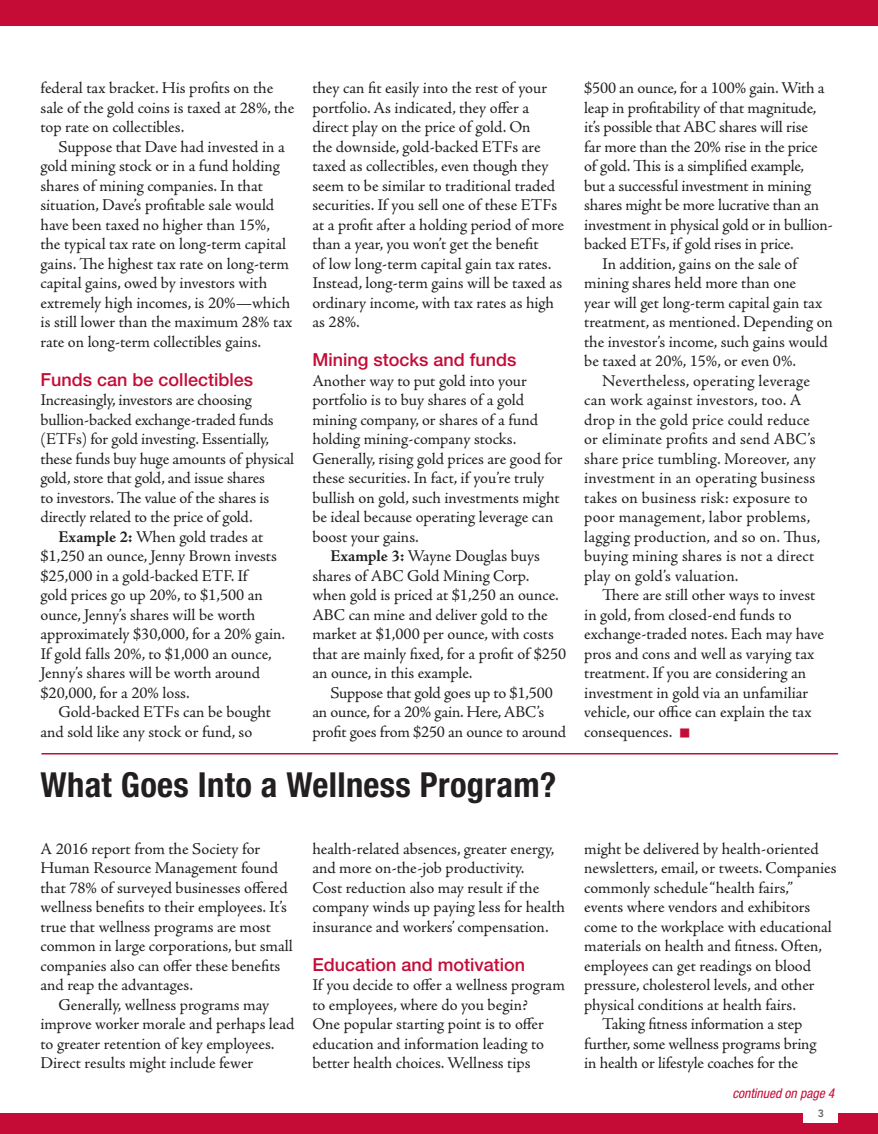
<style>
.page{position:relative;width:878px;height:1134px;background:#fff}
.page>*{position:absolute;margin:0;border:0;box-sizing:border-box;transform-origin:0 0}
.t1{font:700 condensed 34.5px "Helvetica Neue";letter-spacing:.01em;color:#231f20}
.t2{font:500 18px "Helvetica Neue";color:#c40c37}
.t3{font:16.5px/19.5px "Adobe Jenson Pro";letter-spacing:-.005em;color:#231f20}
.t4{font:16.5px "Adobe Jenson Pro";letter-spacing:.015em;color:#231f20}
.t5{font:italic condensed 13.5px "Helvetica Neue";color:#c40c37}
.t6{font:800 10.5px "Avenir";color:#636366}
.s1{font-weight:700}
</style>
<div class="page">
<div style="left:0;top:0;width:878px;height:26px;background:#c40c37"></div>
<div style="left:0;top:1113px;width:878px;height:21px;background:#c40c37"></div>
<div style="left:803px;top:1104px;width:35px;height:19px;background:#fff"></div>
<hr style="left:41px;top:753px;width:797px;height:1px;background:#c40c37">
<p class="t3" style="left:40px;top:78px;width:255px">federal tax bracket. His profits on the sale of the gold coins is taxed at 28%, the top rate on collectibles.</p>
<p class="t3" style="left:40px;top:137px;width:253px;text-indent:18px">Suppose that Dave had invested in a gold mining stock or in a fund holding shares of mining companies. In that situation, Dave’s profitable sale would have been taxed no higher than 15%, the typical tax rate on long-term capital gains. The highest tax rate on long-term capital gains, owed by investors with extremely high incomes, is 20%—which is still lower than the maximum 28% tax rate on long-term collectibles gains.</p>
<p class="t2" style="left:40px;top:368px;width:214px">Funds can be collectibles</p>
<p class="t3" style="left:40px;top:390px;width:213px">Increasingly, investors are choosing</p>
<p class="t3" style="left:40px;top:410px;width:235px">bullion-backed exchange-traded funds</p>
<p class="t3" style="left:40px;top:429px;width:230px">(ETFs) for gold investing. Essentially,</p>
<p class="t3" style="left:40px;top:449px;width:255px">these funds buy huge amounts of physical</p>
<p class="t3" style="left:40px;top:468px;width:226px">gold, store that gold, and issue shares</p>
<p class="t3" style="left:40px;top:488px;width:230px">to investors. The value of the shares is</p>
<p class="t3" style="left:40px;top:507px;width:214px">directly related to the price of gold.</p>
<p class="t3" style="left:59px;top:527px;width:206px"><span class="s1">Example 2:</span> When gold trades at</p>
<p class="t3" style="left:40px;top:546px;width:238px">$1,250 an ounce, Jenny Brown invests</p>
<p class="t3" style="left:40px;top:566px;width:208px">$25,000 in a gold-backed ETF. If</p>
<p class="t3" style="left:40px;top:585px;width:224px">gold prices go up 20%, to $1,500 an</p>
<p class="t3" style="left:40px;top:605px;width:216px">ounce, Jenny’s shares will be worth</p>
<p class="t3" style="left:40px;top:624px;width:246px">approximately $30,000, for a 20% gain.</p>
<p class="t3" style="left:40px;top:644px;width:233px">If gold falls 20%, to $1,000 an ounce,</p>
<p class="t3" style="left:40px;top:663px;width:221px">Jenny’s shares will be worth around</p>
<p class="t3" style="left:40px;top:683px;width:151px">$20,000, for a 20% loss.</p>
<p class="t3" style="left:59px;top:702px;width:214px">Gold-backed ETFs can be bought</p>
<p class="t3" style="left:40px;top:722px;width:213px">and sold like any stock or fund, so</p>
<p class="t3" style="left:312px;top:78px;width:253px">they can fit easily into the rest of your portfolio. As indicated, they offer a direct play on the price of gold. On<br>the downside, gold-backed ETFs are taxed as collectibles, even though they seem to be similar to traditional traded securities. If you sell one of these ETFs at a profit after a holding period of more than a year, you won’t get the benefit<br>of low long-term capital gain tax rates.<br>Instead, long-term gains will be taxed as ordinary income, with tax rates as high as 28%.</p>
<p class="t2" style="left:312px;top:349px;width:206px">Mining stocks and funds</p>
<p class="t3" style="left:312px;top:371px;width:252px">Another way to put gold into your portfolio is to buy shares of a gold mining company, or shares of a fund holding mining-company stocks.<br>Generally, rising gold prices are good for these securities. In fact, if you’re truly bullish on gold, such investments might be ideal because operating leverage can boost your gains.</p>
<p class="t3" style="left:312px;top:546px;width:255px;text-indent:18px"><span class="s1">Example 3:</span> Wayne Douglas buys shares of ABC Gold Mining Corp. when gold is priced at $1,250 an ounce.<br>ABC can mine and deliver gold to the market at $1,000 per ounce, with costs that are mainly fixed, for a profit of $250 an ounce, in this example.</p>
<p class="t3" style="left:312px;top:683px;width:255px;text-indent:18px">Suppose that gold goes up to $1,500 an ounce, for a 20% gain. Here, ABC’s profit goes from $250 an ounce to around</p>
<h1 class="t1" style="left:40px;top:764px;width:517px">What Goes Into a Wellness Program?</h1>
<p class="t3" style="left:40px;top:839px;width:254px">A 2016 report from the Society for Human Resource Management found that 78% of surveyed businesses offered wellness benefits to their employees. It’s true that wellness programs are most common in large corporations, but small companies also can offer these benefits and reap the advantages.</p>
<p class="t3" style="left:40px;top:995px;width:255px;text-indent:18px">Generally, wellness programs may improve worker morale and perhaps lead to greater retention of key employees.<br>Direct results might include fewer</p>
<p class="t3" style="left:312px;top:839px;width:254px">health-related absences, greater energy, and more on-the-job productivity.<br>Cost reduction also may result if the company winds up paying less for health insurance and workers’ compensation.</p>
<p class="t2" style="left:312px;top:953px;width:214px">Education and motivation</p>
<p class="t3" style="left:312px;top:975px;width:254px">If you decide to offer a wellness program to employees, where do you begin?<br>One popular starting point is to offer education and information leading to better health choices. Wellness tips</p>
<p class="t3" style="left:584px;top:78px;width:242px">$500 an ounce, for a 100% gain. With a</p>
<p class="t3" style="left:584px;top:98px;width:234px">leap in profitability of that magnitude,</p>
<p class="t3" style="left:584px;top:117px;width:225px">it’s possible that ABC shares will rise</p>
<p class="t3" style="left:584px;top:137px;width:235px">far more than the 20% rise in the price</p>
<p class="t3" style="left:584px;top:156px;width:221px">of gold. This is a simplified example,</p>
<p class="t3" style="left:584px;top:176px;width:228px">but a successful investment in mining</p>
<p class="t3" style="left:584px;top:195px;width:236px">shares might be more lucrative than an</p>
<p class="t3" style="left:584px;top:215px;width:250px">investment in physical gold or in bullion-</p>
<p class="t3" style="left:584px;top:234px;width:211px">backed ETFs, if gold rises in price.</p>
<p class="t3" style="left:602px;top:254px;width:196px">In addition, gains on the sale of</p>
<p class="t3" style="left:584px;top:273px;width:213px">mining shares held more than one</p>
<p class="t3" style="left:584px;top:293px;width:239px">year will get long-term capital gain tax</p>
<p class="t3" style="left:584px;top:312px;width:250px">treatment, as mentioned. Depending on</p>
<p class="t3" style="left:584px;top:332px;width:245px">the investor’s income, such gains would</p>
<p class="t3" style="left:584px;top:351px;width:213px">be taxed at 20%, 15%, or even 0%.</p>
<p class="t3" style="left:602px;top:371px;width:209px">Nevertheless, operating leverage</p>
<p class="t3" style="left:584px;top:390px;width:219px">can work against investors, too. A</p>
<p class="t3" style="left:584px;top:410px;width:227px">drop in the gold price could reduce</p>
<p class="t4" style="left:584px;top:430px;width:233px">or eliminate profits and send ABC’s</p>
<p class="t3" style="left:584px;top:449px;width:233px">share price tumbling. Moreover, any</p>
<p class="t3" style="left:584px;top:469px;width:232px">investment in an operating business</p>
<p class="t3" style="left:584px;top:488px;width:225px">takes on business risk: exposure to</p>
<p class="t4" style="left:584px;top:508px;width:227px">poor management, labor problems,</p>
<p class="t4" style="left:584px;top:527px;width:238px">lagging production, and so on. Thus,</p>
<p class="t4" style="left:584px;top:547px;width:232px">buying mining shares is not a direct</p>
<p class="t3" style="left:584px;top:566px;width:156px">play on gold’s valuation.</p>
<p class="t3" style="left:602px;top:586px;width:215px">There are still other ways to invest</p>
<p class="t3" style="left:584px;top:605px;width:209px">in gold, from closed-end funds to</p>
<p class="t3" style="left:584px;top:625px;width:241px">exchange-traded notes. Each may have</p>
<p class="t3" style="left:584px;top:644px;width:231px">pros and cons and well as varying tax</p>
<p class="t3" style="left:584px;top:664px;width:223px">treatment. If you are considering an</p>
<p class="t3" style="left:584px;top:683px;width:225px">investment in gold via an unfamiliar</p>
<p class="t3" style="left:584px;top:703px;width:229px">vehicle, our office can explain the tax</p>
<p class="t3" style="left:584px;top:722px;width:90px">consequences.</p>
<p class="t3" style="left:584px;top:839px;width:236px">might be delivered by health-oriented</p>
<p class="t3" style="left:584px;top:858px;width:254px">newsletters, email, or tweets. Companies</p>
<p class="t3" style="left:584px;top:878px;width:210px">commonly schedule “health fairs,”</p>
<p class="t3" style="left:584px;top:897px;width:227px">events where vendors and exhibitors</p>
<p class="t3" style="left:584px;top:917px;width:249px">come to the workplace with educational</p>
<p class="t3" style="left:584px;top:936px;width:239px">materials on health and fitness. Often,</p>
<p class="t3" style="left:584px;top:956px;width:228px">employees can get readings on blood</p>
<p class="t3" style="left:584px;top:975px;width:232px">pressure, cholesterol levels, and other</p>
<p class="t3" style="left:584px;top:995px;width:213px">physical conditions at health fairs.</p>
<p class="t3" style="left:602px;top:1014px;width:202px">Taking fitness information a step</p>
<p class="t3" style="left:584px;top:1034px;width:234px">further, some wellness programs bring</p>
<p class="t3" style="left:584px;top:1053px;width:215px">in health or lifestyle coaches for the</p>
<p class="t5" style="left:732px;top:1085px;width:104px">continued on page 4</p>
<p class="t6" style="left:817px;top:1107px;width:8px">3</p>
</div>
